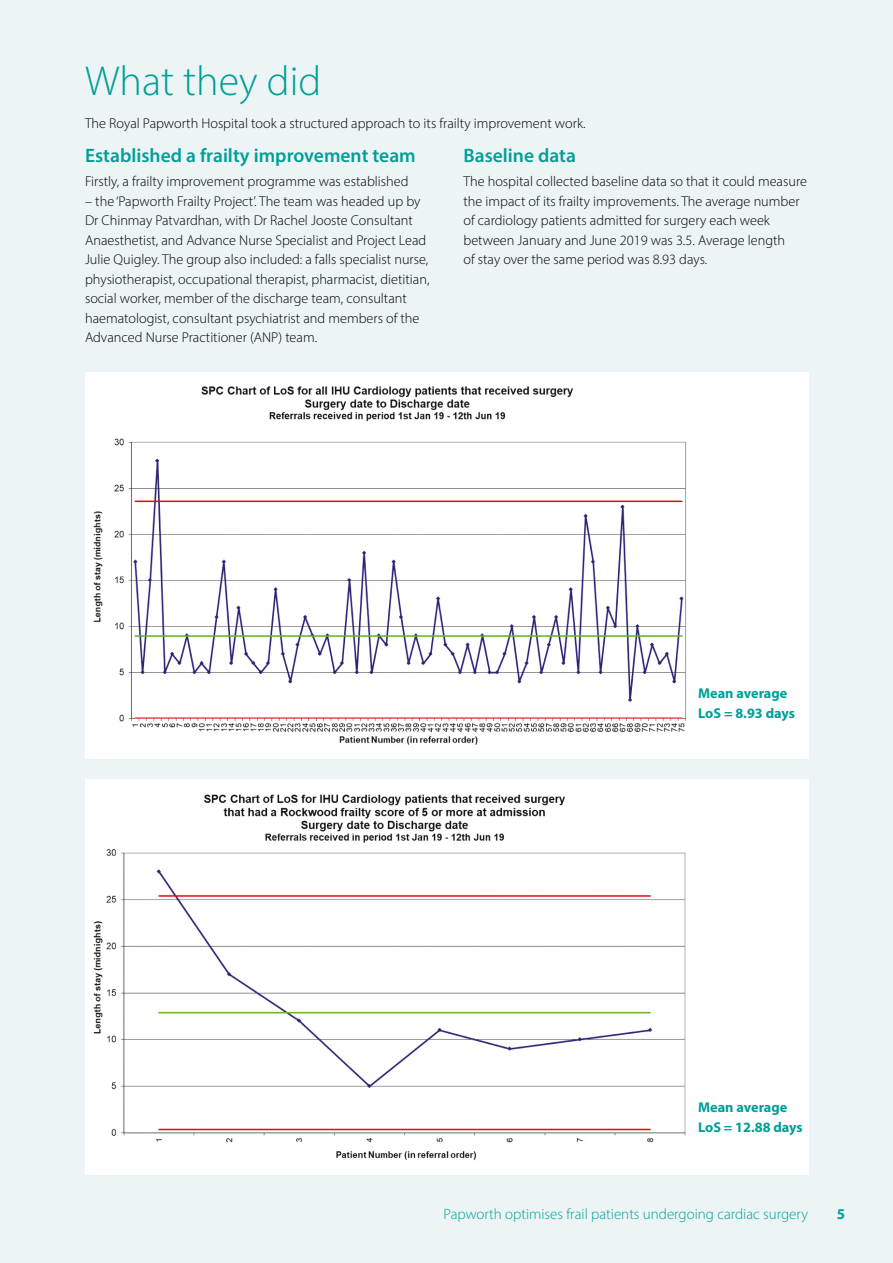
<style>
.page{position:relative;width:893px;height:1263px;background:#edf4f5}
.page>*{position:absolute;margin:0;border:0;box-sizing:border-box;transform-origin:0 0}
.t1{font:300 42px "Myriad Pro";color:#009f98}
.t2{font:600 19.5px "Myriad Pro";color:#009f98}
.t3{font:300 15px "Myriad Pro";color:#009f98}
.t4{font:700 15px "Myriad Pro";color:#009f98}
.t5{font:300 14.25px/19.5px "Myriad Pro";color:#000}
.t6{font:700 14.25px/19.5px "Myriad Pro";color:#009f98}
</style>
<div class="page">
<div style="left:85px;top:372px;width:724px;height:387px;background:#fff"></div>
<img style="left:93px;top:386px;width:594px;height:359px">
<div style="left:85px;top:779px;width:724px;height:396px;background:#fff"></div>
<img style="left:93px;top:794px;width:593px;height:366px">
<h1 class="t1" style="left:85px;top:56px;width:238px">What they did</h1>
<p class="t5" style="left:85px;top:113px;width:502px">The Royal Papworth Hospital took a structured approach to its frailty improvement work.</p>
<h2 class="t2" style="left:85px;top:143px;width:332px">Established a frailty improvement team</h2>
<p class="t5" style="left:85px;top:172px;width:325px">Firstly, a frailty improvement programme was established</p>
<p class="t5" style="left:85px;top:191px;width:346px">– the ‘Papworth Frailty Project’. The team was headed up by Dr Chinmay Patvardhan, with Dr Rachel Jooste Consultant Anaesthetist, and Advance Nurse Specialist and Project Lead Julie Quigley. The group also included: a falls specialist nurse, physiotherapist, occupational therapist, pharmacist, dietitian, social worker, member of the discharge team, consultant haematologist, consultant psychiatrist and members of the Advanced Nurse Practitioner (ANP) team.</p>
<h2 class="t2" style="left:463px;top:143px;width:114px">Baseline data</h2>
<p class="t5" style="left:463px;top:172px;width:345px">The hospital collected baseline data so that it could measure the impact of its frailty improvements. The average number of cardiology patients admitted for surgery each week between January and June 2019 was 3.5. Average length<br>of stay over the same period was 8.93 days.</p>
<p class="t6" style="left:698px;top:683px;width:98px">Mean average<br>LoS = 8.93 days</p>
<p class="t6" style="left:698px;top:1097px;width:106px">Mean average<br>LoS = 12.88 days</p>
<p class="t3" style="left:444px;top:1205px;width:366px">Papworth optimises frail patients undergoing cardiac surgery</p>
<p class="t4" style="left:837px;top:1204px;width:10px">5</p>
</div>
